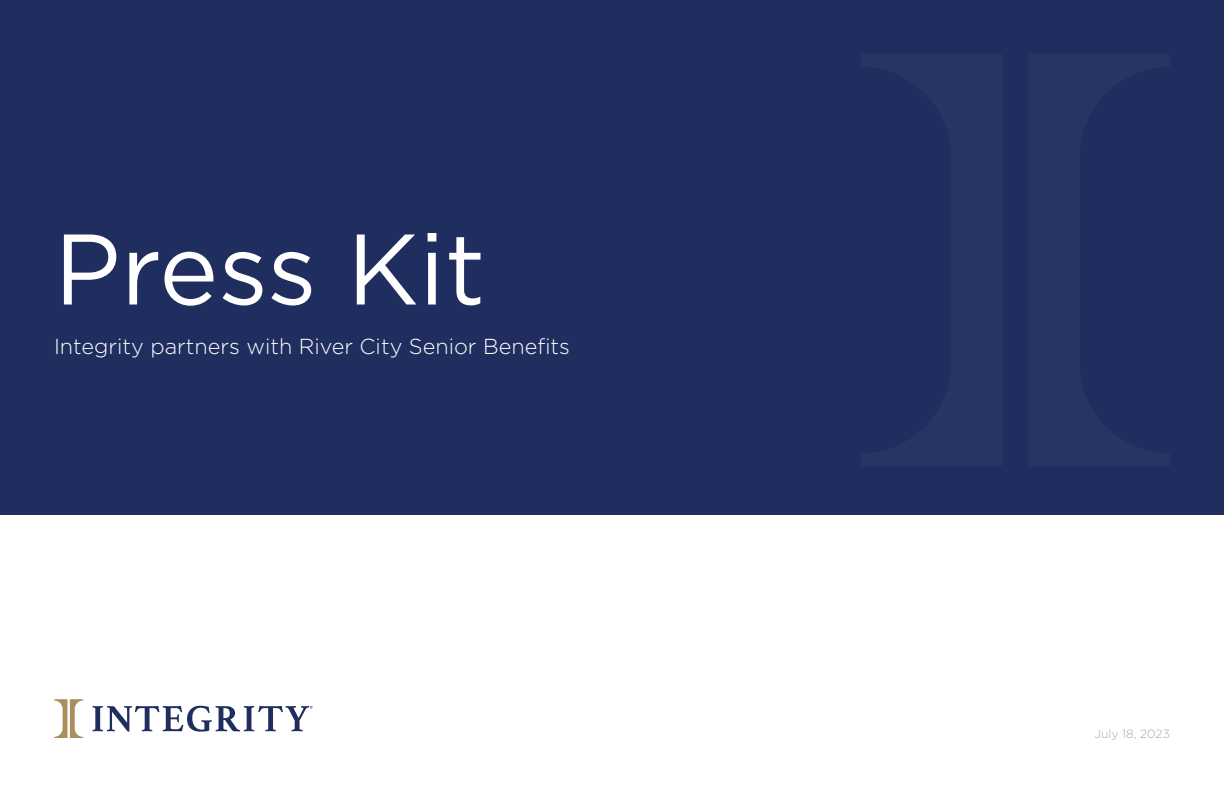
<style>
.page{position:relative;width:1224px;height:792px;background:#fff}
.page>*{position:absolute;margin:0;border:0;box-sizing:border-box;transform-origin:0 0}
.t1{font:100px "Gotham";color:#fff}
.t2{font:300 21.7px "Gotham";color:#fff}
.t3{font:300 12px "Gotham";color:#a7a9ac}
</style>
<div class="page">
<div style="left:0;top:0;width:1224px;height:514px;background:#1f2e5e"></div>
<svg style="left:54px;top:699px;width:29px;height:39px"></svg>
<svg style="left:93px;top:706px;width:219px;height:26px"></svg>
<h1 class="t1" style="left:54px;top:205px;width:433px">Press Kit</h1>
<p class="t2" style="left:54px;top:333px;width:518px">Integrity partners with River City Senior Benefits</p>
<p class="t3" style="left:1095px;top:726px;width:77px">July 18, 2023</p>
</div>
